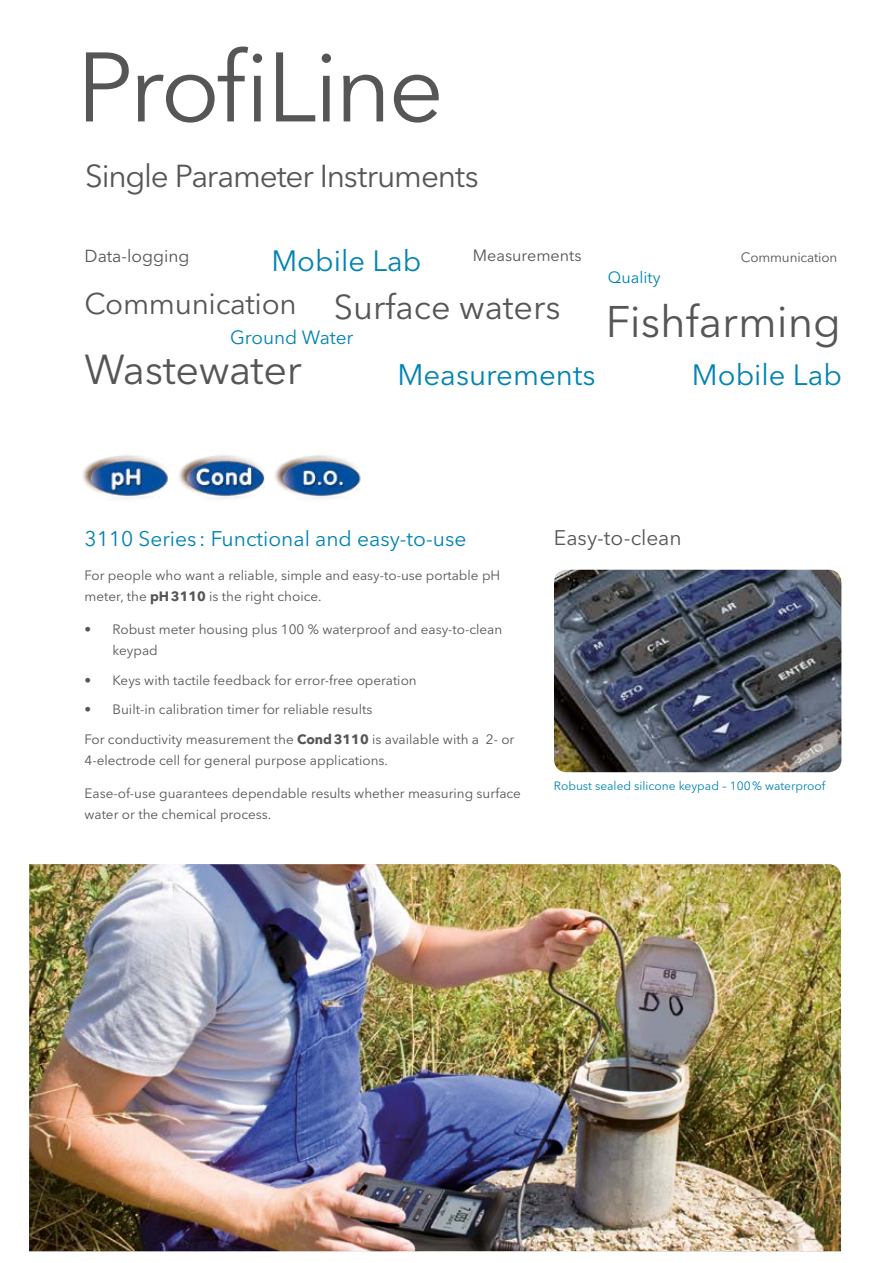
<style>
.page{position:relative;width:893px;height:1263px;background:#fff}
.page>*{position:absolute;margin:0;border:0;box-sizing:border-box;transform-origin:0 0}
.t1{font:97.5px "Avenir Next LT Pro";letter-spacing:-.035em;color:#575656}
.t2{font:43.8px "Avenir Next LT Pro";color:#575656}
.t3{font:41.55px "Avenir Next LT Pro";letter-spacing:-.01em;color:#575656}
.t4{font:34.2px "Avenir Next LT Pro";color:#575656}
.t5{font:31.5px "Avenir Next LT Pro";letter-spacing:-.04em;color:#575656}
.t6{font:29.55px "Avenir Next LT Pro";letter-spacing:-.01em;color:#575656}
.t7{font:29.4px "Avenir Next LT Pro";color:#0084b1}
.t8{font:29.25px "Avenir Next LT Pro";color:#0084b1}
.t9{font:21px "Avenir Next LT Pro";color:#0084b1}
.t10{font:21px "Avenir Next LT Pro";letter-spacing:-.005em;color:#575656}
.t11{font:19.05px "Avenir Next LT Pro";color:#0084b1}
.t12{font:17.4px "Avenir Next LT Pro";color:#575656}
.t13{font:16.2px "Avenir Next LT Pro";color:#575656}
.t14{font:16.2px "Avenir Next LT Pro";color:#0084b1}
.t15{font:13.5px/21px "Avenir Next LT Pro";color:#575656}
.t16{font:12px "Avenir Next LT Pro";color:#0084b1}
.s1{font-weight:700}
</style>
<div class="page">
<img style="left:554px;top:570px;width:287px;height:202px">
<img style="left:29px;top:864px;width:812px;height:387px">
<img style="left:82px;top:455px;width:279px;height:45px">
<h1 class="t1" style="left:77px;top:29px;width:369px">ProfiLine</h1>
<h3 class="t5" style="left:85px;top:157px;width:395px">Single Parameter Instruments</h3>
<p class="t12" style="left:85px;top:245px;width:106px">Data-logging</p>
<h3 class="t8" style="left:271px;top:243px;width:152px">Mobile Lab</h3>
<p class="t13" style="left:473px;top:246px;width:110px">Measurements</p>
<h3 class="t6" style="left:85px;top:286px;width:214px">Communication</h3>
<h3 class="t4" style="left:334px;top:286px;width:228px">Surface waters</h3>
<h3 class="t11" style="left:230px;top:326px;width:125px">Ground Water</h3>
<p class="t14" style="left:608px;top:267px;width:54px">Quality</p>
<p class="t15" style="left:741px;top:247px;width:98px">Communication</p>
<h2 class="t2" style="left:606px;top:296px;width:236px">Fishfarming</h2>
<h3 class="t3" style="left:85px;top:345px;width:219px">Wastewater</h3>
<h3 class="t7" style="left:397px;top:357px;width:200px">Measurements</h3>
<h3 class="t8" style="left:692px;top:357px;width:152px">Mobile Lab</h3>
<h3 class="t9" style="left:85px;top:527px;width:383px">3110 Series : Functional and easy-to-use</h3>
<p class="t15" style="left:85px;top:564px;width:417px">For people who want a reliable, simple and easy-to-use portable pH meter, the <span class="s1">pH3110</span> is the right choice.</p>
<p class="t15" style="left:113px;top:619px;width:391px;text-indent:-28px">• Robust meter housing plus 100 % waterproof and easy-to-clean keypad</p>
<p class="t15" style="left:85px;top:669px;width:334px">• Keys with tactile feedback for error-free operation</p>
<p class="t15" style="left:85px;top:694px;width:431px;line-height:29.5px">• Built-in calibration timer for reliable results<br>For conductivity measurement the <span class="s1">Cond3110</span> is available with a 2- or</p>
<p class="t15" style="left:85px;top:749px;width:305px">4-electrode cell for general purpose applications.</p>
<p class="t15" style="left:85px;top:782px;width:438px">Ease-of-use guarantees dependable results whether measuring surface water or the chemical process.</p>
<h3 class="t10" style="left:554px;top:525px;width:129px">Easy-to-clean</h3>
<p class="t16" style="left:554px;top:779px;width:273px">Robust sealed silicone keypad – 100% waterproof</p>
</div>
